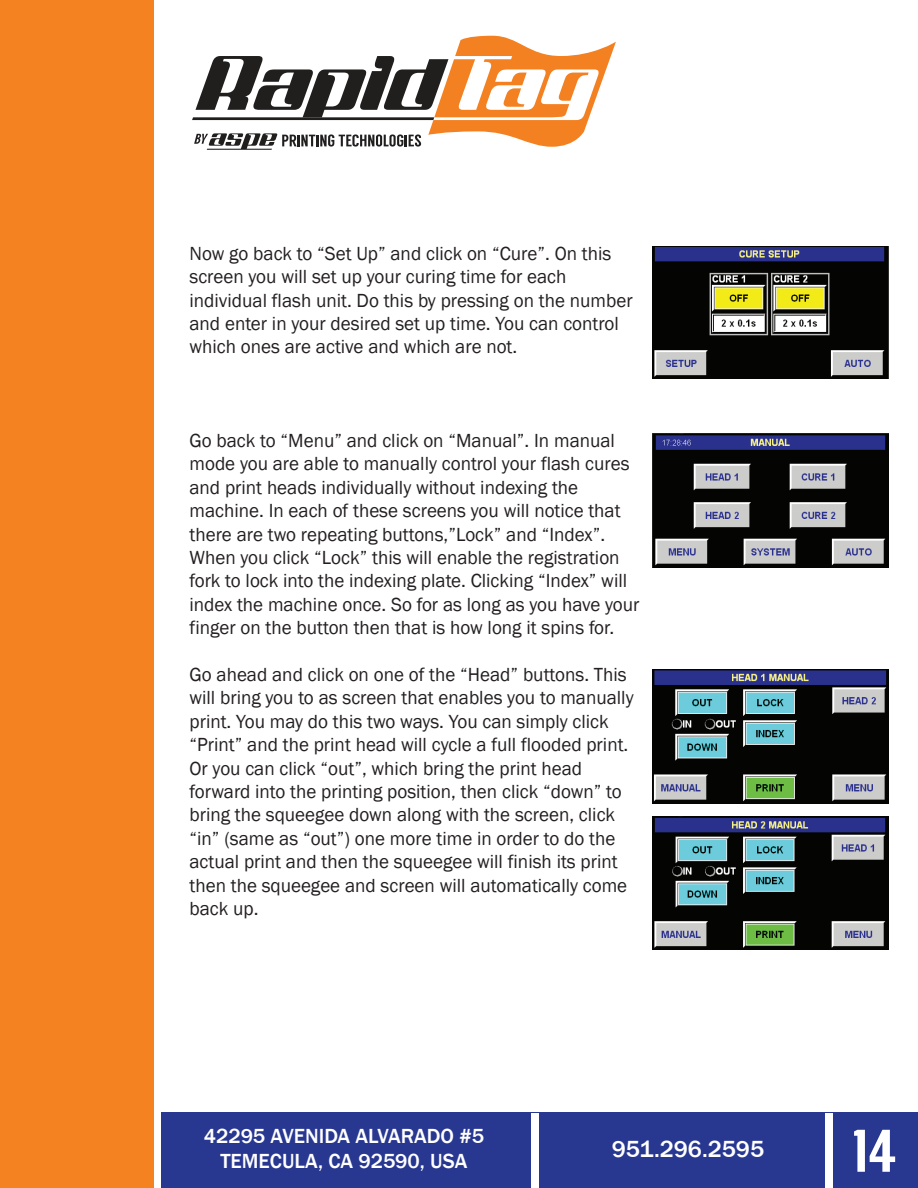
<style>
.page{position:relative;width:918px;height:1188px;background:#fff}
.page>*{position:absolute;margin:0;border:0;box-sizing:border-box;transform-origin:0 0}
.t1{font:60px "Langdon";color:#fff}
.t2{font:500 24px "Franklin Gothic";color:#fff}
.t3{font:500 21px/25.2px "Franklin Gothic";color:#fff;text-align:center}
.t4{font:19.5px/23.4px "Franklin Gothic";color:#231f20}
</style>
<div class="page">
<svg style="left:192px;top:36px;width:424px;height:114px"></svg>
<div style="left:0;top:0;width:153px;height:1188px;background:#f58220"></div>
<div style="left:162px;top:1113px;width:756px;height:75px;background:#283790"></div>
<div style="left:825px;top:1113px;width:7px;height:75px;background:#fff"></div>
<div style="left:532px;top:1113px;width:7px;height:75px;background:#fff"></div>
<img style="left:652px;top:247px;width:236px;height:132px">
<img style="left:652px;top:433px;width:236px;height:135px">
<img style="left:652px;top:669px;width:236px;height:135px">
<img style="left:653px;top:816px;width:235px;height:134px">
<p class="t4" style="left:190px;top:242px;width:445px">Now go back to “Set Up” and click on “Cure”. On this screen you will set up your curing time for each individual flash unit. Do this by pressing on the number and enter in your desired set up time. You can control which ones are active and which are not.</p>
<p class="t4" style="left:190px;top:429px;width:452px">Go back to “Menu” and click on “Manual”. In manual mode you are able to manually control your flash cures and print heads individually without indexing the machine. In each of these screens you will notice that there are two repeating buttons,”Lock” and “Index”.<br>When you click “Lock” this will enable the registration fork to lock into the indexing plate. Clicking “Index” will index the machine once. So for as long as you have your finger on the button then that is how long it spins for.</p>
<p class="t4" style="left:190px;top:663px;width:446px">Go ahead and click on one of the “Head” buttons. This will bring you to as screen that enables you to manually print. You may do this two ways. You can simply click “Print” and the print head will cycle a full flooded print.<br>Or you can click “out”, which bring the print head forward into the printing position, then click “down” to bring the squeegee down along with the screen, click “in” (same as “out”) one more time in order to do the actual print and then the squeegee will finish its print then the squeegee and screen will automatically come back up.</p>
<p class="t3" style="left:204px;top:1123px;width:282px">42295 AVENIDA ALVARADO #5<br>TEMECULA, CA 92590, USA</p>
<p class="t2" style="left:612px;top:1135px;width:154px">951.296.2595</p>
<h1 class="t1" style="left:853px;top:1116px;width:46px">14</h1>
</div>
